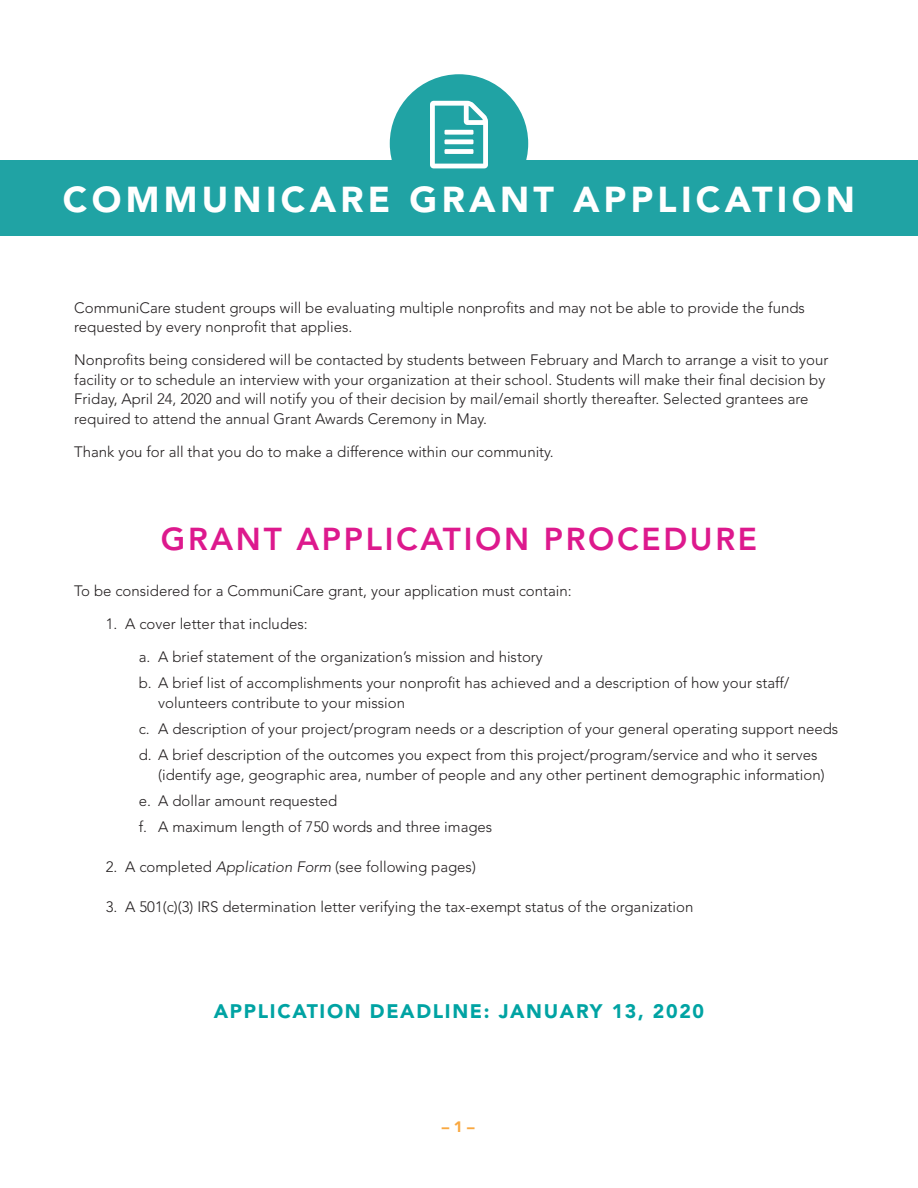
<style>
.page{position:relative;width:918px;height:1188px;background:#fff}
.page>*{position:absolute;margin:0;border:0;box-sizing:border-box;transform-origin:0 0}
.t1{font:900 35.7px "Avenir LT Std";letter-spacing:.12em;color:#fff}
.Subhead{font:800 31.5px "Avenir LT Std";letter-spacing:.085em;color:#dd198d}
.Sub-Subhead{font:900 19.5px "Avenir LT Std";letter-spacing:.085em;color:#00a3a3}
.Body_Copy{font:300 15px/19.5px "Avenir LT Std";color:#231f20}
.t2{font:900 15px "Avenir LT Std";color:#f9a841}
.s1{font-style:italic}
</style>
<div class="page">
<div style="left:0;top:161px;width:918px;height:75px;background:#20a3a4"></div>
<div style="left:390px;top:74px;width:138px;height:139px;background:#20a3a4;border-radius:50%"></div>
<svg style="left:430px;top:101px;width:58px;height:67px"></svg>
<p class="t1" style="left:63px;top:178px;width:794px">COMMUNICARE GRANT APPLICATION</p>
<p class="Body_Copy" style="left:74px;top:298px;width:732px">CommuniCare student groups will be evaluating multiple nonprofits and may not be able to provide the funds requested by every nonprofit that applies.</p>
<p class="Body_Copy" style="left:74px;top:350px;width:756px">Nonprofits being considered will be contacted by students between February and March to arrange a visit to your facility or to schedule an interview with your organization at their school. Students will make their final decision by Friday, April 24, 2020 and will notify you of their decision by mail/email shortly thereafter. Selected grantees are required to attend the annual Grant Awards Ceremony in May.</p>
<p class="Body_Copy" style="left:74px;top:442px;width:481px">Thank you for all that you do to make a difference within our community.</p>
<p class="Subhead" style="left:161px;top:520px;width:598px">GRANT APPLICATION PROCEDURE</p>
<p class="Body_Copy" style="left:74px;top:581px;width:499px">To be considered for a CommuniCare grant, your application must contain:</p>
<p class="Body_Copy" style="left:106px;top:614px;width:204px">1. A cover letter that includes:</p>
<p class="Body_Copy" style="left:139px;top:647px;width:406px">a. A brief statement of the organization’s mission and history</p>
<p class="Body_Copy" style="left:158px;top:674px;width:633px;text-indent:-20px">b. A brief list of accomplishments your nonprofit has achieved and a description of how your staff/ volunteers contribute to your mission</p>
<p class="Body_Copy" style="left:139px;top:719px;width:701px">c. A description of your project/program needs or a description of your general operating support needs</p>
<p class="Body_Copy" style="left:158px;top:746px;width:668px;text-indent:-20px">d. A brief description of the outcomes you expect from this project/program/service and who it serves (identify age, geographic area, number of people and any other pertinent demographic information)</p>
<p class="Body_Copy" style="left:139px;top:791px;width:200px">e. A dollar amount requested</p>
<p class="Body_Copy" style="left:139px;top:818px;width:355px">f. A maximum length of 750 words and three images</p>
<p class="Body_Copy" style="left:106px;top:857px;width:372px">2. A completed <span class="s1">Application Form</span> (see following pages)</p>
<p class="Body_Copy" style="left:106px;top:897px;width:589px">3. A 501(c)(3) IRS determination letter verifying the tax-exempt status of the organization</p>
<p class="Sub-Subhead" style="left:214px;top:1000px;width:492px">APPLICATION DEADLINE: JANUARY 13, 2020</p>
<p class="t2" style="left:442px;top:1118px;width:34px">– 1 –</p>
</div>
